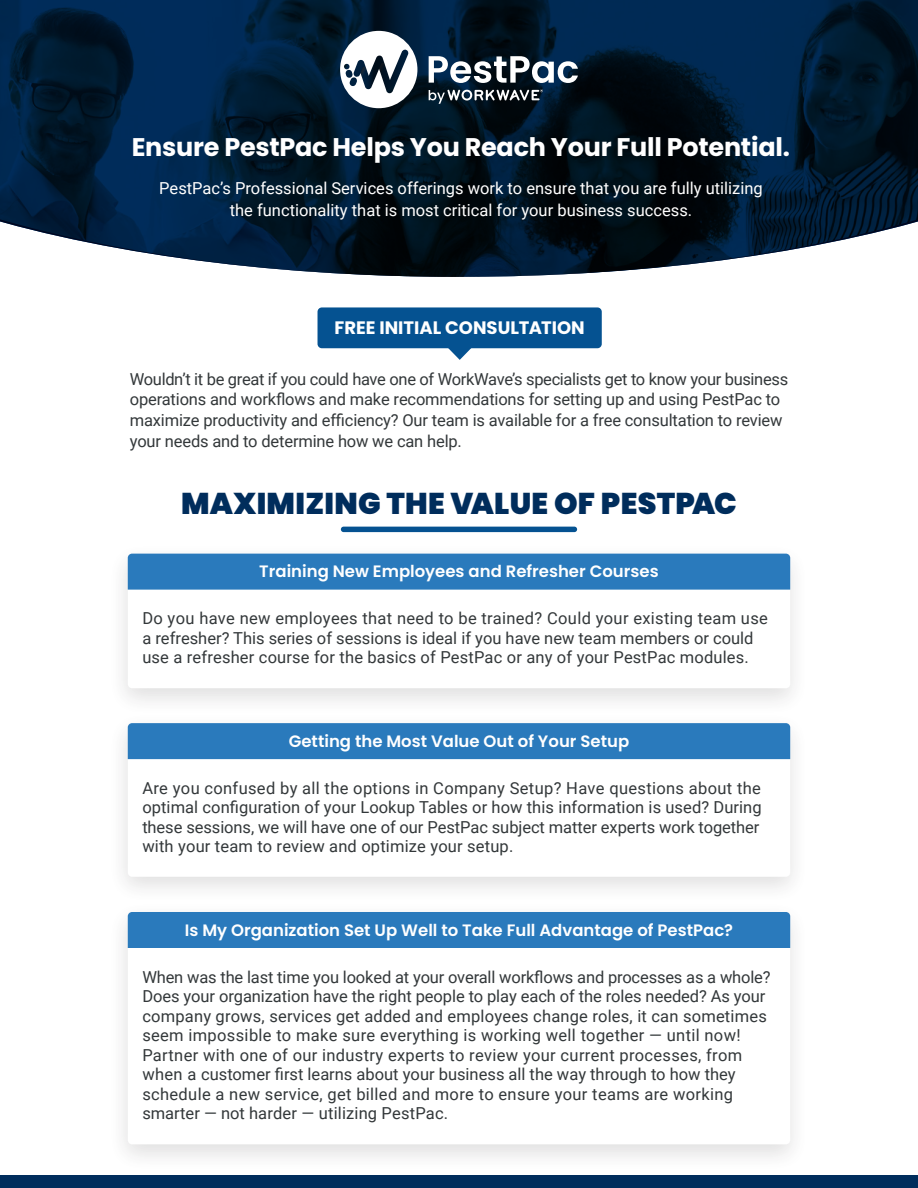
<style>
.page{position:relative;width:918px;height:1188px;background:#fff}
.page>*{position:absolute;margin:0;border:0;box-sizing:border-box;transform-origin:0 0}
.t1{font:900 30px "Poppins";letter-spacing:.01em;color:#002d5c}
.t2{font:700 25.5px "Poppins";letter-spacing:-.01em;color:#fff}
.t3{font:700 18px "Poppins";color:#fff}
.t4{font:16.5px/19.5px "Roboto";color:#33383a}
.t5{font:16.5px/22.5px "Roboto";color:#fff;text-align:center}
.t6{font:600 16.5px "Poppins";color:#fff}
.s1{color:#33383b}
</style>
<div class="page">
<svg style="left:0;top:0;width:918px;height:277px;background:#10283e"></svg>
<svg style="left:429px;top:56px;width:149px;height:27px"></svg>
<svg style="left:340px;top:31px;width:77px;height:77px"></svg>
<svg style="left:429px;top:89px;width:114px;height:15px"></svg>
<div style="left:0;top:1175px;width:918px;height:13px;background:#002d5c"></div>
<div style="left:107px;top:542px;width:703px;height:175px;background:#231f20;opacity:.2"></div>
<div style="left:128px;top:554px;width:662px;height:134px;background:#fff;border-radius:4px"></div>
<div style="left:128px;top:554px;width:662px;height:36px;background:#2a7abc"></div>
<div style="left:107px;top:711px;width:703px;height:194px;background:#231f20;opacity:.2"></div>
<div style="left:128px;top:723px;width:662px;height:154px;background:#fff;border-radius:4px"></div>
<div style="left:128px;top:723px;width:662px;height:36px;background:#2a7abc"></div>
<div style="left:107px;top:900px;width:703px;height:273px;background:#231f20;opacity:.2"></div>
<div style="left:128px;top:912px;width:662px;height:232px;background:#fff;border-radius:4px"></div>
<div style="left:128px;top:912px;width:662px;height:36px;background:#2a7abc"></div>
<div style="left:318px;top:307px;width:284px;height:41px;background:#055291;border-radius:4px"></div>
<svg style="left:443px;top:348px;width:34px;height:12px"></svg>
<div style="left:341px;top:527px;width:236px;height:5px;background:#055291;border-radius:3px"></div>
<p class="t2" style="left:132px;top:133px;width:660px">Ensure PestPac Helps You Reach Your Full Potential.</p>
<p class="t5" style="left:159px;top:176px;width:605px">PestPac’s Professional Services offerings work to ensure that you are fully utilizing the functionality that is most critical for your business success.</p>
<p class="t3" style="left:335px;top:317px;width:252px">FREE INITIAL CONSULTATION</p>
<p class="t4" style="left:130px;top:368px;width:660px;line-height:20.7px">Wouldn’t it be great if you could have one of WorkWave’s specialists get to know your business operations and workflows and make recommendations for setting up and using PestPac to maximize productivity and efficiency? Our team is available for a <span class="s1">free consultation</span> to review your needs and to determine how we can help.</p>
<p class="t1" style="left:181px;top:486px;width:557px">MAXIMIZING THE VALUE OF PESTPAC</p>
<p class="t6" style="left:259px;top:562px;width:401px">Training New Employees and Refresher Courses</p>
<p class="t4" style="left:142px;top:608px;width:627px">Do you have new employees that need to be trained? Could your existing team use a refresher? This series of sessions is ideal if you have new team members or could use a refresher course for the basics of PestPac or any of your PestPac modules.</p>
<p class="t6" style="left:289px;top:732px;width:342px">Getting the Most Value Out of Your Setup</p>
<p class="t4" style="left:142px;top:778px;width:621px">Are you confused by all the options in Company Setup? Have questions about the optimal configuration of your Lookup Tables or how this information is used? During these sessions, we will have one of our PestPac subject matter experts work together with your team to review and optimize your setup.</p>
<p class="t6" style="left:185px;top:920px;width:550px">Is My Organization Set Up Well to Take Full Advantage of PestPac?</p>
<p class="t4" style="left:142px;top:966px;width:630px">When was the last time you looked at your overall workflows and processes as a whole?<br>Does your organization have the right people to play each of the roles needed? As your company grows, services get added and employees change roles, it can sometimes seem impossible to make sure everything is working well together — until now!<br>Partner with one of our industry experts to review your current processes, from when a customer first learns about your business all the way through to how they schedule a new service, get billed and more to ensure your teams are working smarter — not harder — utilizing PestPac.</p>
</div>
